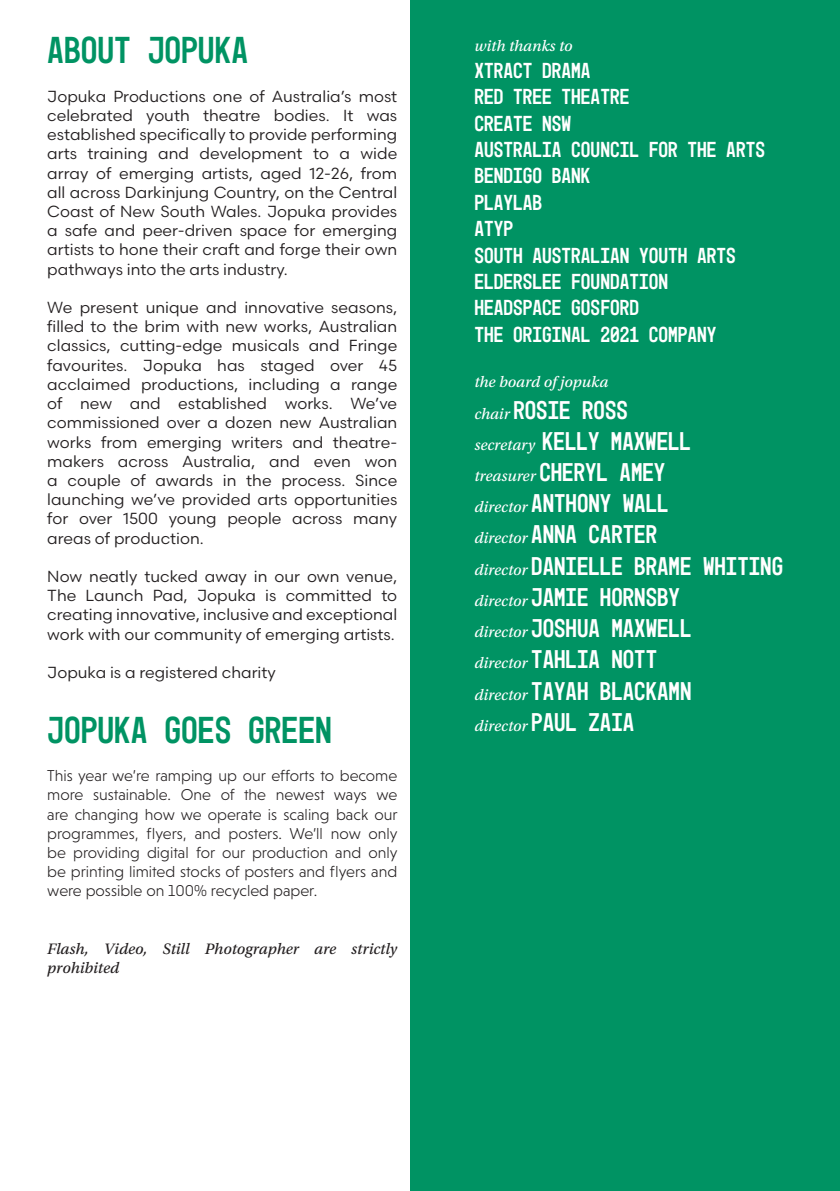
<style>
.page{position:relative;width:840px;height:1191px;background:#fff}
.page>*{position:absolute;margin:0;border:0;box-sizing:border-box;transform-origin:0 0}
.t1{font:38px "Mono 45 Headline";color:#009363}
.t2{font:26px/31.2px "Mono 45 Headline";color:#fff}
.t3{font:22px/26.4px "Mono 45 Headline";color:#fff}
.t4{font:16px/19.2px "Scandia";color:#231f20;text-align:justify}
.t5{font:300 16px/19.2px "Niveau Grotesk";color:#231f20;text-align:justify}
.t6{font:16px/19.2px "Utopia Std Capt It";color:#231f20}
.t7{font:16px "Utopia Std Capt It";color:#fff}
.s1{font-family:"Utopia Std Capt It";font-size:16px}
.s2{font-family:"Mono 45 Headline";font-size:26px}
</style>
<div class="page">
<div style="left:410px;top:0;width:429px;height:1191px;background:#009363"></div>
<h1 class="t1" style="left:47px;top:28px;width:202px">ABOUT JOPUKA</h1>
<p class="t4" style="left:47px;top:86px;width:351px">Jopuka Productions one of Australia’s most celebrated youth theatre bodies. It was established specifically to provide performing arts training and development to a wide array of emerging artists, aged 12-26, from all across Darkinjung Country, on the Central Coast of New South Wales. Jopuka provides a safe and peer-driven space for emerging artists to hone their craft and forge their own pathways into the arts industry.</p>
<p class="t4" style="left:47px;top:298px;width:351px">We present unique and innovative seasons, filled to the brim with new works, Australian classics, cutting-edge musicals and Fringe favourites. Jopuka has staged over 45 acclaimed productions, including a range of new and established works. We’ve commissioned over a dozen new Australian works from emerging writers and theatre&shy;makers across Australia, and even won a couple of awards in the process. Since launching we’ve provided arts opportunities for over 1500 young people across many areas of production.</p>
<p class="t4" style="left:47px;top:566px;width:351px">Now neatly tucked away in our own venue, The Launch Pad, Jopuka is committed to creating innovative, inclusive and exceptional work with our community of emerging artists.</p>
<p class="t4" style="left:47px;top:662px;width:230px">Jopuka is a registered charity</p>
<h1 class="t1" style="left:47px;top:707px;width:286px">JOPUKA GOES GREEN</h1>
<p class="t5" style="left:47px;top:766px;width:352px">This year we’re ramping up our efforts to become more sustainable. One of the newest ways we are changing how we operate is scaling back our programmes, flyers, and posters. We’ll now only be providing digital for our production and only be printing limited stocks of posters and flyers and were possible on 100% recycled paper.</p>
<p class="t6" style="left:47px;top:939px;width:351px">Flash, Video, Still Photographer are strictly prohibited</p>
<p class="t7" style="left:474px;top:37px;width:100px">with thanks to</p>
<h3 class="t3" style="left:474px;top:57px;width:292px">XTRACT DRAMA<br>RED TREE THEATRE<br>CREATE NSW<br>AUSTRALIA COUNCIL FOR THE ARTS<br>BENDIGO BANK<br>PLAYLAB<br>ATYP<br>SOUTH AUSTRALIAN YOUTH ARTS<br>ELDERSLEE FOUNDATION<br>HEADSPACE GOSFORD<br>THE ORIGINAL 2021 COMPANY</h3>
<p class="t7" style="left:474px;top:373px;width:135px">the board of jopuka</p>
<h2 class="t2" style="left:474px;top:394px;width:310px"><span class="s1">chair</span> ROSIE ROSS<br><span class="s1">secretary</span> KELLY MAXWELL<br><span class="s1">treasurer</span> CHERYL AMEY<br><span class="s1">director</span> ANTHONY WALL<br><span class="s1">director</span> ANNA CARTER<br><span class="s1">director</span> DANIELLE BRAME WHITING <span class="s1">director</span> JAMIE HORNSBY<br><span class="s1">director</span> JOSHUA MAXWELL<br><span class="s1">director</span> TAHLIA NOTT<br><span class="s1">director</span> TAYAH BLACKAMN</h2>
<p class="t7" style="left:474px;top:716px;width:161px">director <span class="s2">PAUL ZAIA</span></p>
</div>
